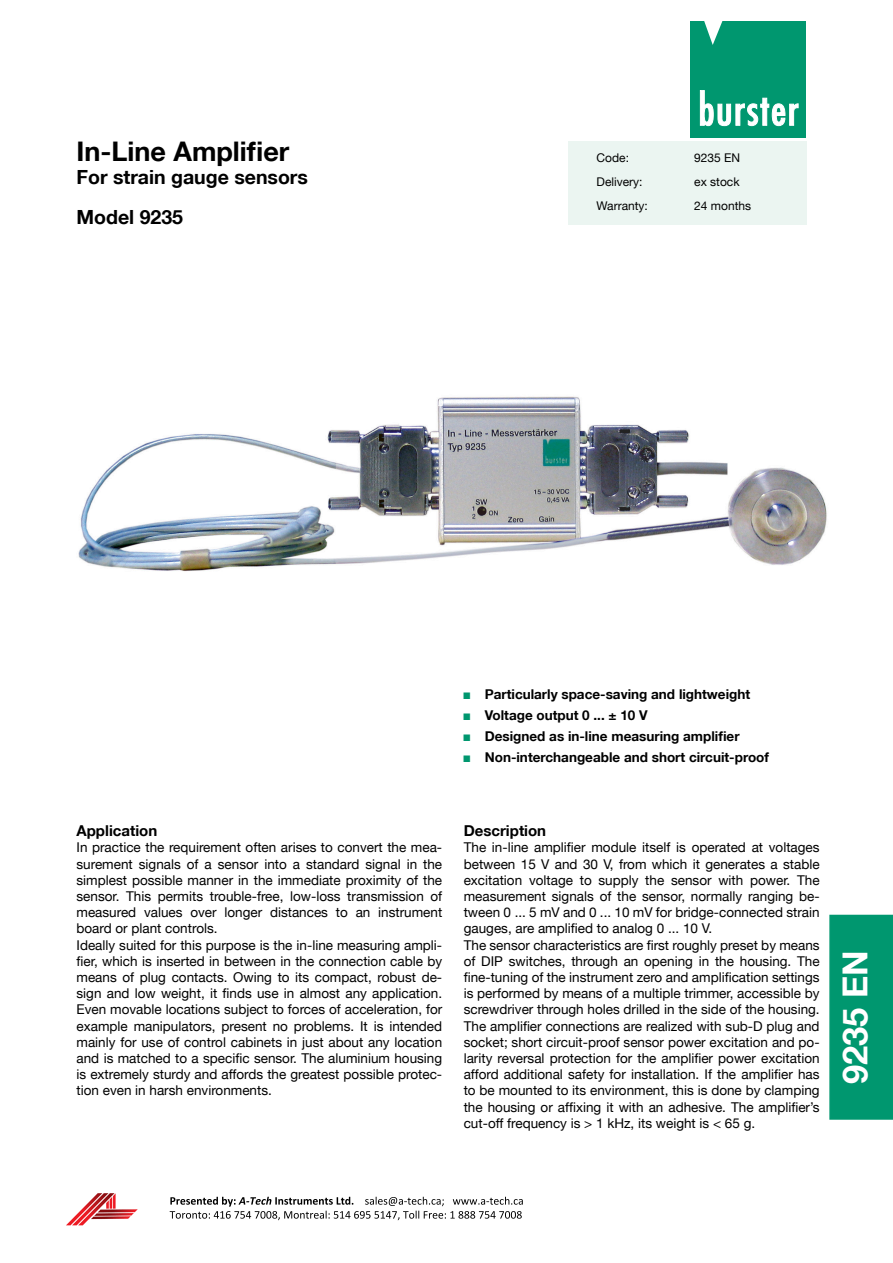
<style>
.page{position:relative;width:893px;height:1263px;background:#fff}
.page>*{position:absolute;margin:0;border:0;box-sizing:border-box;transform-origin:0 0}
.t1{font:700 34.5px "Helvetica Neue LT";color:#fff}
.t2{font:700 27px "Helvetica Neue LT";color:#000}
.t3{font:700 19.5px/39.5px "Helvetica Neue LT";color:#000}
.t4{font:700 15px "Helvetica Neue LT";color:#000}
.t5{font:13.5px/16.2px "Helvetica Neue LT";color:#000}
.t6{font:700 13.5px/21px "Helvetica Neue LT";color:#000}
.t7{font:12px "Helvetica Neue LT";color:#000}
.s1{font-family:"Monotype Sorts";font-weight:400;font-size:9px;color:#00976f}
</style>
<div class="page">
<img style="left:78px;top:396px;width:749px;height:175px">
<div style="left:691px;top:22px;width:115px;height:116px;background:#00976f"></div>
<svg style="left:704px;top:21px;width:19px;height:24px"></svg>
<svg style="left:700px;top:90px;width:99px;height:36px"></svg>
<div style="left:568px;top:141px;width:239px;height:84px;background:#ebf5f1"></div>
<div style="left:829px;top:915px;width:64px;height:205px;background:#00976f"></div>
<img style="left:66px;top:1193px;width:457px;height:33px">
<h2 class="t2" style="left:77px;top:135px;width:214px">In-Line Amplifier</h2>
<h3 class="t3" style="left:77px;top:157px;width:233px">For strain gauge sensors<br>Model 9235</h3>
<p class="t7" style="left:597px;top:151px;width:34px">Code:</p>
<p class="t7" style="left:694px;top:151px;width:48px">9235 EN</p>
<p class="t7" style="left:597px;top:175px;width:47px">Delivery:</p>
<p class="t7" style="left:694px;top:175px;width:47px">ex stock</p>
<p class="t7" style="left:597px;top:199px;width:53px">Warranty:</p>
<p class="t7" style="left:694px;top:199px;width:58px">24 months</p>
<p class="t6" style="left:463px;top:684px;width:307px"><span class="s1">N</span> Particularly space-saving and lightweight<br><span class="s1">N</span> Voltage output 0 ... ± 10 V<br><span class="s1">N</span> Designed as in-line measuring amplifier<br><span class="s1">N</span> Non-interchangeable and short circuit-proof</p>
<p class="t4" style="left:77px;top:822px;width:82px">Application</p>
<p class="t5" style="left:77px;top:839px;width:367px">In practice the requirement often arises to convert the mea&shy;surement signals of a sensor into a standard signal in the simplest possible manner in the immediate proximity of the sensor. This permits trouble-free, low-loss transmission of measured values over longer distances to an instrument board or plant controls.<br>Ideally suited for this purpose is the in-line measuring ampli&shy;fier, which is inserted in between in the connection cable by means of plug contacts. Owing to its compact, robust de&shy;sign and low weight, it finds use in almost any application.<br>Even movable locations subject to forces of acceleration, for example manipulators, present no problems. It is intended mainly for use of control cabinets in just about any location and is matched to a specific sensor. The aluminium housing is extremely sturdy and affords the greatest possible protec&shy;tion even in harsh environments.</p>
<p class="t4" style="left:464px;top:822px;width:84px">Description</p>
<p class="t5" style="left:464px;top:839px;width:357px">The in-line amplifier module itself is operated at voltages between 15 V and 30 V, from which it generates a stable excitation voltage to supply the sensor with power. The measurement signals of the sensor, normally ranging be&shy;tween 0 ... 5 mV and 0 ... 10 mV for bridge-connected strain gauges, are amplified to analog 0 ... 10 V.<br>The sensor characteristics are first roughly preset by means of DIP switches, through an opening in the housing. The fine-tuning of the instrument zero and amplification settings is performed by means of a multiple trimmer, accessible by screwdriver through holes drilled in the side of the housing.<br>The amplifier connections are realized with sub-D plug and socket; short circuit-proof sensor power excitation and po&shy;larity reversal protection for the amplifier power excitation afford additional safety for installation. If the amplifier has to be mounted to its environment, this is done by clamping the housing or affixing it with an adhesive. The amplifier’s cut-off frequency is &gt; 1 kHz, its weight is &lt; 65 g.</p>
<h1 class="t1" style="left:834px;top:1084px;width:136px;rotate:-90deg">9235 EN</h1>
</div>
